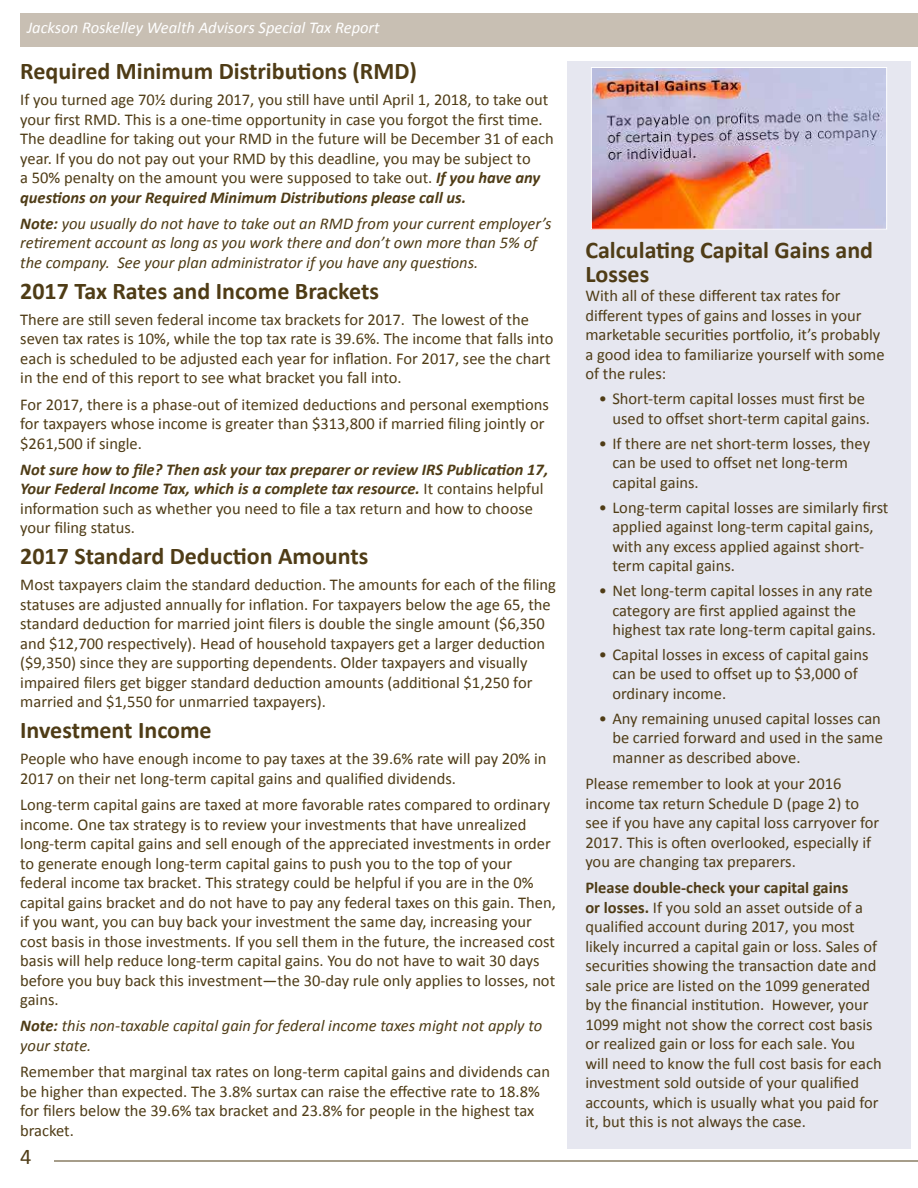
<style>
.page{position:relative;width:918px;height:1188px;background:#fff}
.page>*{position:absolute;margin:0;border:0;box-sizing:border-box;transform-origin:0 0}
.t1{font:700 24px/24px "Calibri";color:#4f3c16}
.t2{font:22.5px "Calibri";color:#4f3c16}
.t3{font:16.5px/19.5px "Calibri";color:#4f3c16}
.t4{font:italic 16.5px/19.5px "Calibri";color:#4f3c16}
.t5{font:italic 700 16.5px/19.5px "Calibri";color:#4f3c16}
.t6{font:italic 16.5px "Calibri";color:#fff}
.s1{font-weight:700;font-style:italic}
.s2{font-weight:700}
.s3{font-weight:400;font-style:normal}
</style>
<div class="page">
<div style="left:567px;top:61px;width:344px;height:1088px;background:#e6e7f0"></div>
<div style="left:20px;top:14px;width:898px;height:33px;background:#c8bfb3"></div>
<hr style="left:54px;top:1161px;width:864px;height:1px;background:#4f3c16">
<img style="left:593px;top:69px;width:292px;height:159px">
<div style="left:591px;top:67px;width:296px;height:163px;border:1px solid #fff"></div>
<p class="t6" style="left:27px;top:16px;width:354px">Jackson Roskelley Wealth Advisors Special Tax Report</p>
<h1 class="t1" style="left:20px;top:59px;width:398px">Required Minimum Distributions (RMD)</h1>
<p class="t3" style="left:20px;top:90px;width:535px">If you turned age 70½ during 2017, you still have until April 1, 2018, to take out your first RMD. This is a one-time opportunity in case you forgot the first time.<br>The deadline for taking out your RMD in the future will be December 31 of each year. If you do not pay out your RMD by this deadline, you may be subject to<br>a 50% penalty on the amount you were supposed to take out. <span class="s1">If you have any questions on your Required Minimum Distributions please call us.</span></p>
<p class="t4" style="left:20px;top:213px;width:533px"><span class="s2">Note:</span> you usually do not have to take out an RMD from your current employer’s retirement account as long as you work there and don’t own more than 5% of the company. See your plan administrator if you have any questions.</p>
<h1 class="t1" style="left:20px;top:279px;width:360px">2017 Tax Rates and Income Brackets</h1>
<p class="t3" style="left:20px;top:310px;width:535px">There are still seven federal income tax brackets for 2017. The lowest of the seven tax rates is 10%, while the top tax rate is 39.6%. The income that falls into each is scheduled to be adjusted each year for inflation. For 2017, see the chart in the end of this report to see what bracket you fall into.</p>
<p class="t3" style="left:20px;top:394px;width:530px">For 2017, there is a phase-out of itemized deductions and personal exemptions for taxpayers whose income is greater than $313,800 if married filing jointly or $261,500 if single.</p>
<p class="t5" style="left:20px;top:460px;width:530px">Not sure how to file? Then ask your tax preparer or review IRS Publication 17, Your Federal Income Tax, which is a complete tax resource. <span class="s3">It contains helpful information such as whether you need to file a tax return and how to choose your filing status.</span></p>
<h1 class="t1" style="left:20px;top:544px;width:350px">2017 Standard Deduction Amounts</h1>
<p class="t3" style="left:20px;top:575px;width:537px">Most taxpayers claim the standard deduction. The amounts for each of the filing statuses are adjusted annually for inflation. For taxpayers below the age 65, the standard deduction for married joint filers is double the single amount ($6,350 and $12,700 respectively). Head of household taxpayers get a larger deduction ($9,350) since they are supporting dependents. Older taxpayers and visually impaired filers get bigger standard deduction amounts (additional $1,250 for married and $1,550 for unmarried taxpayers).</p>
<h1 class="t1" style="left:20px;top:718px;width:193px">Investment Income</h1>
<p class="t3" style="left:20px;top:749px;width:528px">People who have enough income to pay taxes at the 39.6% rate will pay 20% in<br>2017 on their net long-term capital gains and qualified dividends.</p>
<p class="t3" style="left:20px;top:795px;width:537px">Long-term capital gains are taxed at more favorable rates compared to ordinary income. One tax strategy is to review your investments that have unrealized long-term capital gains and sell enough of the appreciated investments in order to generate enough long-term capital gains to push you to the top of your federal income tax bracket. This strategy could be helpful if you are in the 0% capital gains bracket and do not have to pay any federal taxes on this gain. Then, if you want, you can buy back your investment the same day, increasing your cost basis in those investments. If you sell them in the future, the increased cost basis will help reduce long-term capital gains. You do not have to wait 30 days before you buy back this investment—the 30-day rule only applies to losses, not gains.</p>
<p class="t4" style="left:20px;top:1015px;width:523px"><span class="s2">Note:</span> this non-taxable capital gain for federal income taxes might not apply to your state.</p>
<p class="t3" style="left:20px;top:1062px;width:531px">Remember that marginal tax rates on long-term capital gains and dividends can be higher than expected. The 3.8% surtax can raise the effective rate to 18.8% for filers below the 39.6% tax bracket and 23.8% for people in the highest tax bracket.</p>
<h2 class="t2" style="left:20px;top:1143px;width:13px">4</h2>
<h1 class="t1" style="left:585px;top:238px;width:289px">Calculating Capital Gains and<br>Losses</h1>
<p class="t3" style="left:585px;top:286px;width:301px">With all of these different tax rates for different types of gains and losses in your marketable securities portfolio, it’s probably a good idea to familiarize yourself with some of the rules:</p>
<p class="t3" style="left:612px;top:389px;width:259px;text-indent:-13px">• Short-term capital losses must first be used to offset short-term capital gains.</p>
<p class="t3" style="left:612px;top:434px;width:259px;text-indent:-13px">• If there are net short-term losses, they can be used to offset net long-term capital gains.</p>
<p class="t3" style="left:612px;top:497px;width:278px;text-indent:-13px">• Long-term capital losses are similarly first applied against long-term capital gains, with any excess applied against short&shy;term capital gains.</p>
<p class="t3" style="left:612px;top:581px;width:265px;text-indent:-13px">• Net long-term capital losses in any rate category are first applied against the highest tax rate long-term capital gains.</p>
<p class="t3" style="left:612px;top:645px;width:258px;text-indent:-13px">• Capital losses in excess of capital gains can be used to offset up to $3,000 of ordinary income.</p>
<p class="t3" style="left:612px;top:709px;width:272px;text-indent:-13px">• Any remaining unused capital losses can be carried forward and used in the same manner as described above.</p>
<p class="t3" style="left:585px;top:774px;width:295px">Please remember to look at your 2016 income tax return Schedule D (page 2) to see if you have any capital loss carryover for 2017. This is often overlooked, especially if you are changing tax preparers.</p>
<p class="t3" style="left:585px;top:878px;width:298px"><span class="s2">Please double-check your capital gains<br>or losses.</span> If you sold an asset outside of a qualified account during 2017, you most likely incurred a capital gain or loss. Sales of securities showing the transaction date and sale price are listed on the 1099 generated by the financial institution. However, your 1099 might not show the correct cost basis or realized gain or loss for each sale. You will need to know the full cost basis for each investment sold outside of your qualified accounts, which is usually what you paid for it, but this is not always the case.</p>
</div>
